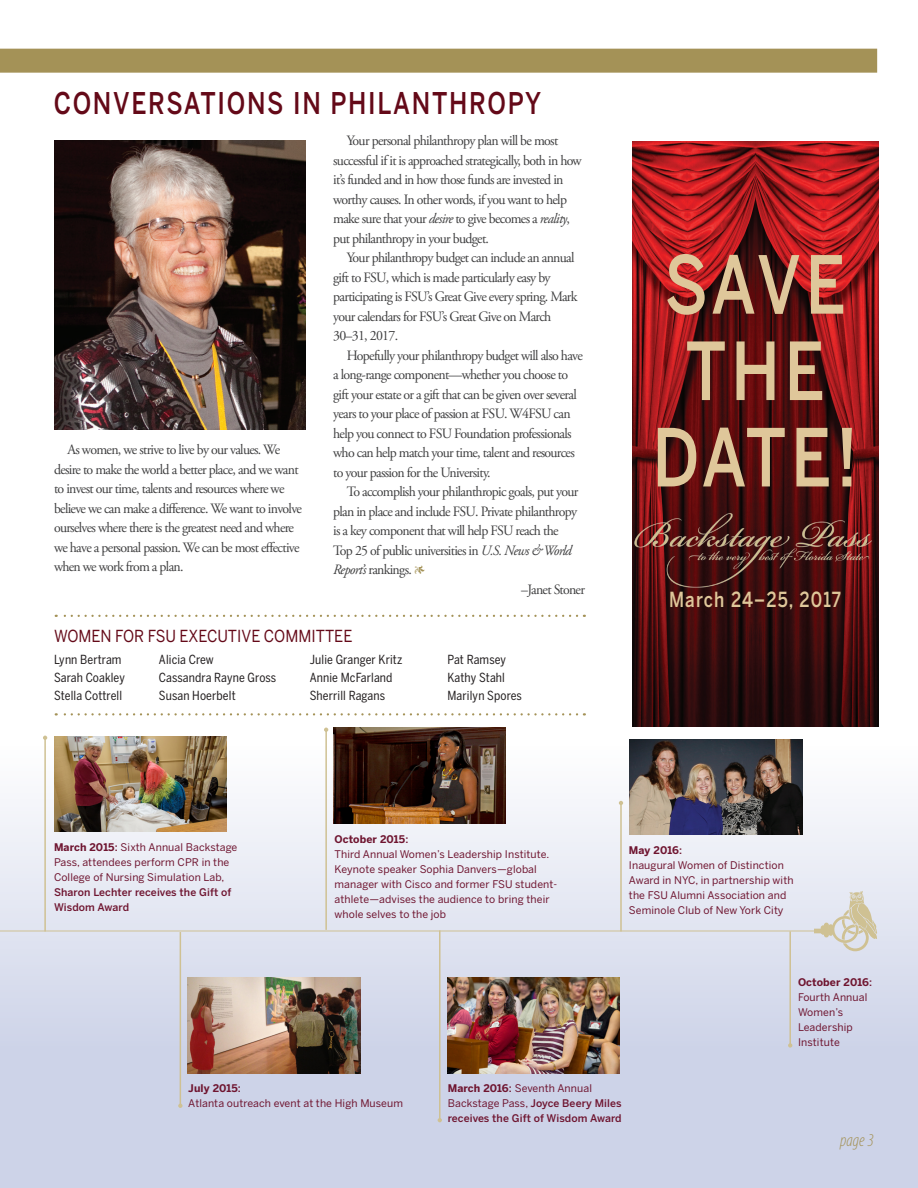
<style>
.page{position:relative;width:918px;height:1188px;background:#fff}
.page>*{position:absolute;margin:0;border:0;box-sizing:border-box;transform-origin:0 0}
.t1{font:500 79.2px/86.4px "Benton Sans";letter-spacing:.055em;color:#dfc79a;text-align:center;scale:.82 1}
.t2{font:500 29.7px "Benton Sans";letter-spacing:.07em;color:#640918;scale:.82 1}
.t3{font:500 20.7px "Benton Sans";letter-spacing:.07em;color:#dfc79a;scale:.82 1}
.t4{font:italic 300 condensed 18px "Myriad Pro";color:#a49257}
.t5{font:16.5px "Benton Sans";color:#640918;scale:.9 1}
.t6{font:14.25px/19.5px "Adobe Garamond Pro";letter-spacing:-.05em;color:#3e3e3f}
.t7{font:12.45px/18px "Benton Sans Cond";letter-spacing:.01em;color:#231f20}
.t8{font:10.5px/15px "Benton Sans";letter-spacing:.01em;color:#6f1530}
.t9{font:500 10.5px/15px "Benton Sans";letter-spacing:.01em;color:#6f1530}
.s1{font-style:italic}
.s2{font-size:12.75px;color:#a49257}
.s3{font-weight:700}
.s4{font-weight:500}
.s5{font-weight:400}
</style>
<div class="page">
<div style="left:0;top:697px;width:918px;height:491px;background:linear-gradient(to bottom,#fefefd,#c2cae3)"></div>
<img style="left:633px;top:141px;width:245px;height:586px">
<hr style="left:44px;top:738px;width:2px;height:194px;background:#cfc193">
<svg style="left:43px;top:736px;width:4px;height:4px"></svg>
<div style="left:0;top:49px;width:877px;height:24px;background:#a49257"></div>
<svg style="left:56px;top:615px;width:521px;height:2px"></svg>
<svg style="left:56px;top:713px;width:521px;height:3px"></svg>
<svg style="left:814px;top:891px;width:63px;height:60px;background:#dbd9d3"></svg>
<hr style="left:180px;top:932px;width:1px;height:174px;background:#cfc193">
<svg style="left:178px;top:1104px;width:5px;height:4px"></svg>
<hr style="left:439px;top:930px;width:2px;height:190px;background:#cfc193">
<svg style="left:438px;top:1118px;width:4px;height:4px"></svg>
<hr style="left:789px;top:931px;width:2px;height:114px;background:#cfc193">
<svg style="left:788px;top:1043px;width:4px;height:5px"></svg>
<hr style="left:620px;top:803px;width:2px;height:129px;background:#cfc193">
<svg style="left:619px;top:801px;width:4px;height:4px"></svg>
<hr style="left:325px;top:730px;width:2px;height:200px;background:#cfc193">
<svg style="left:324px;top:728px;width:4px;height:4px"></svg>
<img style="left:54px;top:140px;width:252px;height:290px">
<img style="left:447px;top:977px;width:172px;height:96px">
<img style="left:54px;top:736px;width:172px;height:96px">
<div style="left:0;top:906px;width:815px;height:45px;background:#e1e5f1"></div>
<img style="left:632px;top:508px;width:244px;height:84px">
<img style="left:333px;top:728px;width:172px;height:95px">
<img style="left:188px;top:977px;width:172px;height:96px">
<img style="left:630px;top:739px;width:172px;height:96px">
<p class="t2" style="left:54px;top:85px;width:596px">CONVERSATIONS IN PHILANTHROPY</p>
<p class="t6" style="left:54px;top:440px;width:250px;text-indent:14px">As women, we strive to live by our values. We desire to make the world a better place, and we want to invest our time, talents and resources where we believe we can make a difference. We want to involve ourselves where there is the greatest need and where we have a personal passion. We can be most effective when we work from a plan.</p>
<p class="t6" style="left:333px;top:132px;width:250px;text-indent:14px">Your personal philanthropy plan will be most successful if it is approached strategically, both in how it’s funded and in how those funds are invested in worthy causes. In other words, if you want to help make sure that your <span class="s1">desire</span> to give becomes a <span class="s1">reality</span>, put philanthropy in your budget.</p>
<p class="t6" style="left:333px;top:249px;width:246px;text-indent:14px">Your philanthropy budget can include an annual gift to FSU, which is made particularly easy by participating is FSU’s Great Give every spring. Mark your calendars for FSU’s Great Give on March 30–31, 2017.</p>
<p class="t6" style="left:333px;top:346px;width:251px;text-indent:14px">Hopefully your philanthropy budget will also have a long-range component—whether you choose to gift your estate or a gift that can be given over several years to your place of passion at FSU. W4FSU can help you connect to FSU Foundation professionals who can help match your time, talent and resources to your passion for the University.</p>
<p class="t6" style="left:333px;top:483px;width:247px;text-indent:14px">To accomplish your philanthropic goals, put your plan in place and include FSU. Private philanthropy is a key component that will help FSU reach the Top 25 of public universities in <span class="s1">U.S. News &amp; World Report’s</span> rankings. <span class="s2">1</span></p>
<p class="t6" style="left:521px;top:580px;width:65px">–Janet Stoner</p>
<p class="t5" style="left:54px;top:627px;width:333px">WOMEN FOR FSU EXECUTIVE COMMITTEE</p>
<p class="t7" style="left:54px;top:650px;width:69px">Lynn Bertram</p>
<p class="t7" style="left:54px;top:668px;width:72px">Sarah Coakley</p>
<p class="t7" style="left:54px;top:686px;width:70px">Stella Cottrell</p>
<p class="t7" style="left:159px;top:651px;width:56px">Alicia Crew</p>
<p class="t7" style="left:159px;top:669px;width:119px">Cassandra Rayne Gross</p>
<p class="t7" style="left:159px;top:687px;width:78px">Susan Hoerbelt</p>
<p class="t7" style="left:310px;top:651px;width:94px">Julie Granger Kritz</p>
<p class="t7" style="left:310px;top:669px;width:84px">Annie McFarland</p>
<p class="t7" style="left:310px;top:687px;width:77px">Sherrill Ragans</p>
<p class="t7" style="left:447px;top:651px;width:60px">Pat Ramsey</p>
<p class="t7" style="left:447px;top:669px;width:76px">Kathy Stahl<br>Marilyn Spores</p>
<p class="t1" style="left:652px;top:241px;width:252px">SAVE<br>THE<br>DATE!</p>
<p class="t3" style="left:669px;top:587px;width:211px">March 24–25, 2017</p>
<p class="t8" style="left:54px;top:839px;width:185px"><span class="s3">March 2015</span><span class="s4">:</span> Sixth Annual Backstage<br>Pass, attendees perform CPR in the<br>College of Nursing Simulation Lab,<br><span class="s4">Sharon Lechter receives the Gift of<br>Wisdom Award</span></p>
<p class="t8" style="left:335px;top:831px;width:224px"><span class="s3">October 2015</span><span class="s4">:<br></span>Third Annual Women’s Leadership Institute.<br>Keynote speaker Sophia Danvers—global manager with Cisco and former FSU student&shy;athlete—advises the audience to bring their whole selves to the job</p>
<p class="t8" style="left:629px;top:842px;width:166px"><span class="s3">May 2016</span><span class="s4">:<br></span>Inaugural Women of Distinction<br>Award in NYC, in partnership with the FSU Alumni Association and<br>Seminole Club of New York City</p>
<p class="t8" style="left:798px;top:975px;width:76px"><span class="s3">October 2016</span><span class="s4">:<br></span>Fourth Annual<br>Women’s<br>Leadership<br>Institute</p>
<p class="t8" style="left:188px;top:1081px;width:216px"><span class="s3">July 2015</span><span class="s4">:<br></span>Atlanta outreach event at the High Museum</p>
<p class="t9" style="left:448px;top:1080px;width:175px"><span class="s3">March 2016</span>: <span class="s5">Seventh Annual<br>Backstage Pass,</span> Joyce Beery Miles receives the Gift of Wisdom Award</p>
<p class="t4" style="left:840px;top:1129px;width:35px">page 3</p>
</div>
